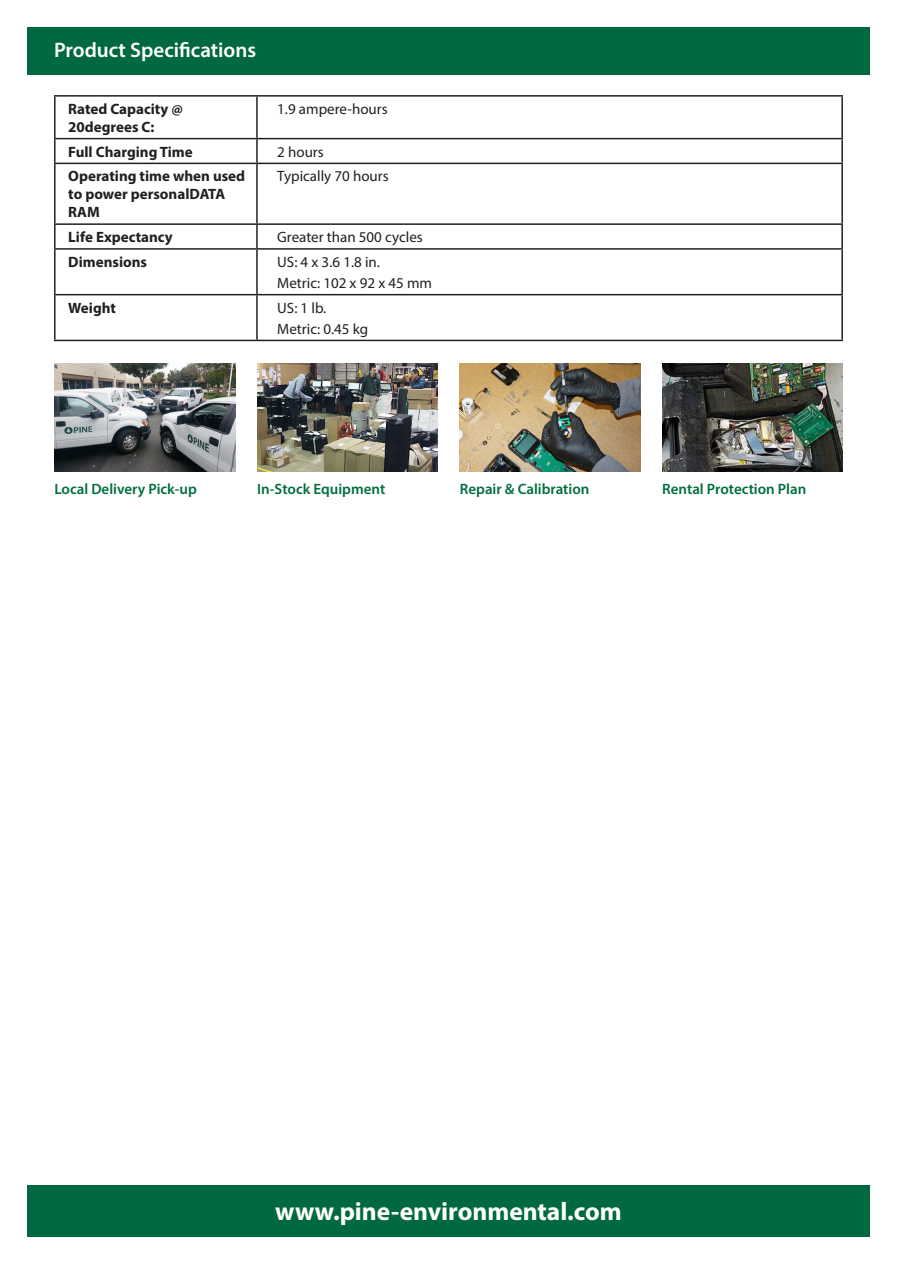
<style>
.page{position:relative;width:897px;height:1264px;background:#fff}
.page>*{position:absolute;margin:0;border:0;box-sizing:border-box;transform-origin:0 0}
.t1{font:700 25.5px "Myriad Pro";color:#fff}
.t2{font:600 21px "Myriad Pro";color:#fff}
.t3{font:700 15px/18px "Myriad Pro";color:#231f20}
.t4{font:15px/21px "Myriad Pro";color:#231f20}
.t5{font:600 15px "Myriad Pro";color:#006f3c}
</style>
<div class="page">
<div style="left:27px;top:27px;width:842px;height:48px;background:#00693f"></div>
<div style="left:27px;top:1185px;width:842px;height:52px;background:#00693f"></div>
<hr style="left:54px;top:95px;width:203px;height:2px;background:#231f20">
<hr style="left:54px;top:97px;width:2px;height:41px;background:#231f20">
<hr style="left:257px;top:95px;width:585px;height:2px;background:#231f20">
<hr style="left:256px;top:97px;width:2px;height:41px;background:#231f20">
<hr style="left:841px;top:97px;width:1px;height:41px;background:#231f20">
<hr style="left:54px;top:138px;width:203px;height:1px;background:#231f20">
<hr style="left:54px;top:139px;width:2px;height:24px;background:#231f20">
<hr style="left:257px;top:138px;width:585px;height:1px;background:#231f20">
<hr style="left:256px;top:139px;width:2px;height:24px;background:#231f20">
<svg style="left:841px;top:139px;width:1px;height:24px"></svg>
<hr style="left:54px;top:163px;width:203px;height:1px;background:#231f20">
<hr style="left:54px;top:164px;width:2px;height:59px;background:#231f20">
<hr style="left:257px;top:163px;width:585px;height:1px;background:#231f20">
<hr style="left:256px;top:164px;width:2px;height:59px;background:#231f20">
<hr style="left:841px;top:164px;width:1px;height:59px;background:#231f20">
<hr style="left:54px;top:223px;width:203px;height:2px;background:#231f20">
<hr style="left:54px;top:225px;width:2px;height:23px;background:#231f20">
<hr style="left:257px;top:223px;width:585px;height:2px;background:#231f20">
<hr style="left:256px;top:225px;width:2px;height:23px;background:#231f20">
<svg style="left:841px;top:225px;width:1px;height:23px"></svg>
<hr style="left:54px;top:248px;width:203px;height:2px;background:#231f20">
<hr style="left:54px;top:250px;width:2px;height:44px;background:#231f20">
<hr style="left:257px;top:248px;width:585px;height:2px;background:#231f20">
<hr style="left:256px;top:250px;width:2px;height:44px;background:#231f20">
<hr style="left:841px;top:250px;width:1px;height:44px;background:#231f20">
<hr style="left:54px;top:294px;width:203px;height:1px;background:#231f20">
<hr style="left:54px;top:295px;width:2px;height:45px;background:#231f20">
<hr style="left:257px;top:294px;width:585px;height:1px;background:#231f20">
<hr style="left:256px;top:295px;width:2px;height:45px;background:#231f20">
<hr style="left:841px;top:295px;width:1px;height:45px;background:#231f20">
<hr style="left:54px;top:340px;width:203px;height:1px;background:#231f20">
<hr style="left:257px;top:340px;width:585px;height:1px;background:#231f20">
<img style="left:257px;top:363px;width:180px;height:109px">
<img style="left:460px;top:363px;width:180px;height:109px">
<img style="left:54px;top:363px;width:181px;height:109px">
<img style="left:662px;top:363px;width:180px;height:109px">
<p class="t2" style="left:54px;top:36px;width:204px">Product Specifications</p>
<p class="t3" style="left:68px;top:99px;width:116px">Rated Capacity @<br>20degrees C:</p>
<p class="t4" style="left:277px;top:98px;width:112px">1.9 ampere-hours</p>
<p class="t3" style="left:68px;top:142px;width:126px">Full Charging Time</p>
<p class="t4" style="left:277px;top:141px;width:48px">2 hours</p>
<p class="t3" style="left:68px;top:167px;width:178px">Operating time when used to power personalDATA<br>RAM</p>
<p class="t4" style="left:277px;top:166px;width:113px">Typically 70 hours</p>
<p class="t3" style="left:68px;top:228px;width:106px">Life Expectancy</p>
<p class="t4" style="left:277px;top:226px;width:147px">Greater than 500 cycles</p>
<p class="t3" style="left:68px;top:252px;width:80px">Dimensions</p>
<p class="t4" style="left:277px;top:251px;width:156px">US: 4 x 3.6 1.8 in.<br>Metric: 102 x 92 x 45 mm</p>
<p class="t3" style="left:68px;top:298px;width:49px">Weight</p>
<p class="t4" style="left:277px;top:297px;width:92px">US: 1 lb.<br>Metric: 0.45 kg</p>
<p class="t5" style="left:54px;top:479px;width:144px">Local Delivery Pick-up</p>
<p class="t5" style="left:257px;top:479px;width:129px">In-Stock Equipment</p>
<p class="t5" style="left:460px;top:479px;width:131px">Repair &amp; Calibration</p>
<p class="t5" style="left:662px;top:479px;width:146px">Rental Protection Plan</p>
<p class="t1" style="left:275px;top:1194px;width:348px">www.pine-environmental.com</p>
</div>
